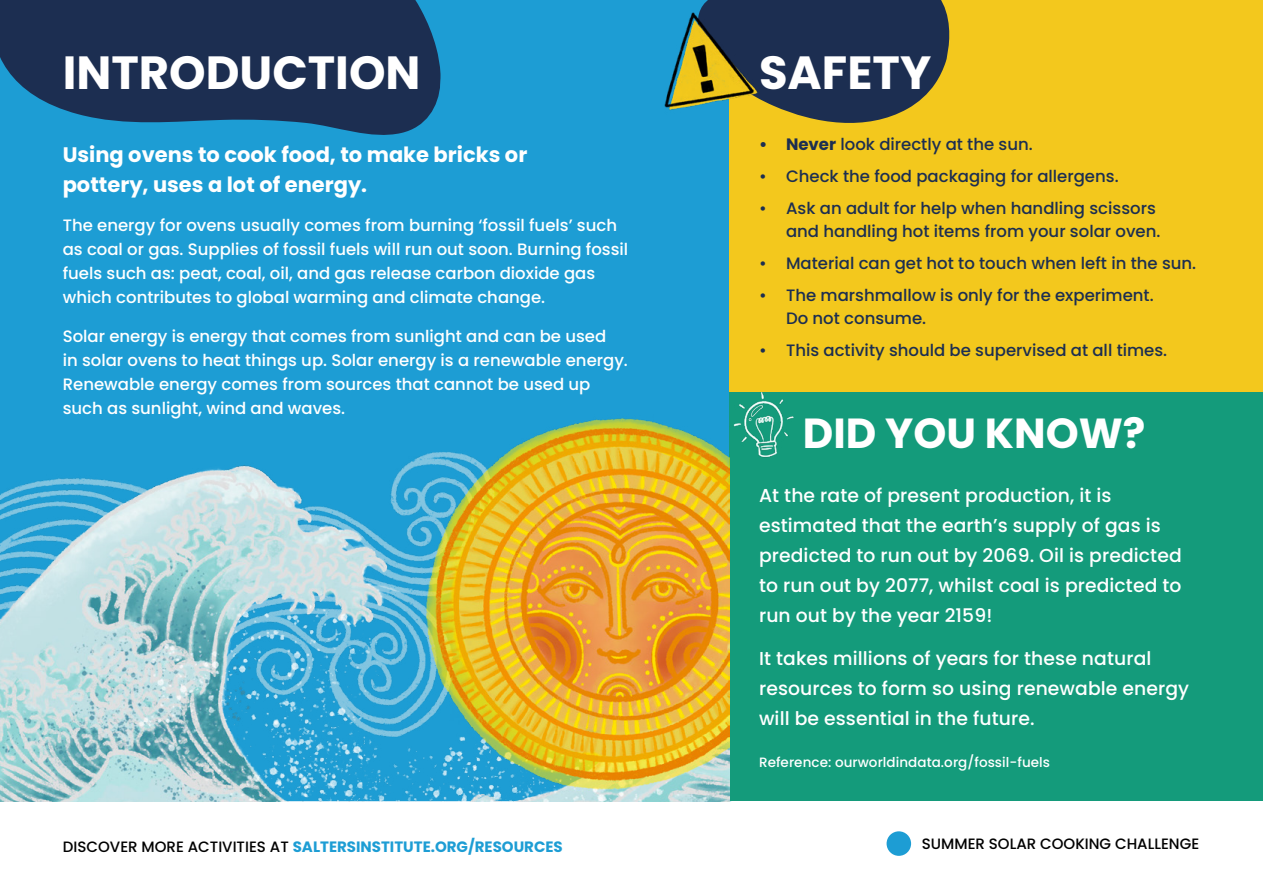
<style>
.page{position:relative;width:1263px;height:893px;background:#fff}
.page>*{position:absolute;margin:0;border:0;box-sizing:border-box;transform-origin:0 0}
.t1{font:700 46.5px "Poppins";color:#fff}
.t2{font:700 42px "Poppins";color:#fff}
.t3{font:700 21px/30px "Poppins";color:#fff}
.t4{font:500 18.75px/30px "Poppins";letter-spacing:.005em;color:#fff}
.t5{font:500 16.5px/24px "Poppins";color:#fff}
.t6{font:500 16.5px/23.2px "Poppins";color:#1c2e51;text-align:right}
.t7{font:700 15px "Poppins";color:#1d9dd4}
.t8{font:500 15px "Poppins";color:#000}
.t9{font:500 13.5px "Poppins";letter-spacing:.005em;color:#fff}
.s1{font-weight:700}
.s2{font-weight:500;color:#000}
</style>
<div class="page">
<div style="left:0;top:0;width:730px;height:801px;background:#1d9dd4"></div>
<div style="left:730px;top:302px;width:533px;height:499px;background:#149b7b"></div>
<svg style="left:0;top:0;width:441px;height:140px;background:#1c4066"></svg>
<div style="left:729px;top:0;width:534px;height:391px;background:#f3c81d"></div>
<svg style="left:696px;top:0;width:254px;height:132px"></svg>
<img style="left:0;top:204px;width:729px;height:597px">
<img style="left:660px;top:9px;width:99px;height:106px">
<img style="left:730px;top:391px;width:69px;height:67px">
<div style="left:886px;top:831px;width:25px;height:25px;background:#1d9dd4;border-radius:50%"></div>
<h3 class="t1" style="left:63px;top:46px;width:359px">INTRODUCTION</h3>
<p class="t3" style="left:63px;top:140px;width:466px">Using ovens to cook food, to make bricks or pottery, uses a lot of energy.</p>
<p class="t5" style="left:63px;top:213px;width:567px">The energy for ovens usually comes from burning ‘fossil fuels’ such as coal or gas. Supplies of fossil fuels will run out soon. Burning fossil fuels such as: peat, coal, oil, and gas release carbon dioxide gas which contributes to global warming and climate change.</p>
<p class="t5" style="left:63px;top:324px;width:567px">Solar energy is energy that comes from sunlight and can be used<br>in solar ovens to heat things up. Solar energy is a renewable energy.<br>Renewable energy comes from sources that cannot be used up such as sunlight, wind and waves.</p>
<h3 class="t1" style="left:759px;top:46px;width:174px">SAFETY</h3>
<p class="t6" style="left:759px;top:133px;width:275px"><span class="s1">• Never</span> look directly at the sun.</p>
<p class="t6" style="left:759px;top:165px;width:361px">• Check the food packaging for allergens.</p>
<p class="t6" style="left:759px;top:197px;width:403px">• Ask an adult for help when handling scissors and handling hot items from your solar oven.</p>
<p class="t6" style="left:759px;top:252px;width:439px">• Material can get hot to touch when left in the sun.</p>
<p class="t6" style="left:786px;top:283px;width:369px;text-align:left;text-indent:-27px">• The marshmallow is only for the experiment.<br>Do not consume.</p>
<p class="t6" style="left:759px;top:338px;width:410px">• This activity should be supervised at all times.</p>
<h3 class="t2" style="left:803px;top:409px;width:344px">DID YOU KNOW?</h3>
<p class="t4" style="left:759px;top:480px;width:424px">At the rate of present production, it is estimated that the earth’s supply of gas is predicted to run out by 2069. Oil is predicted to run out by 2077, whilst coal is predicted to run out by the year 2159!</p>
<p class="t4" style="left:759px;top:643px;width:431px">It takes millions of years for these natural resources to form so using renewable energy will be essential in the future.</p>
<p class="t9" style="left:759px;top:755px;width:293px">Reference: ourworldindata.org/fossil-fuels</p>
<p class="t7" style="left:63px;top:838px;width:501px"><span class="s2">DISCOVER MORE ACTIVITIES AT</span> SALTERSINSTITUTE.ORG/RESOURCES</p>
<p class="t8" style="left:922px;top:835px;width:279px">SUMMER SOLAR COOKING CHALLENGE</p>
</div>
